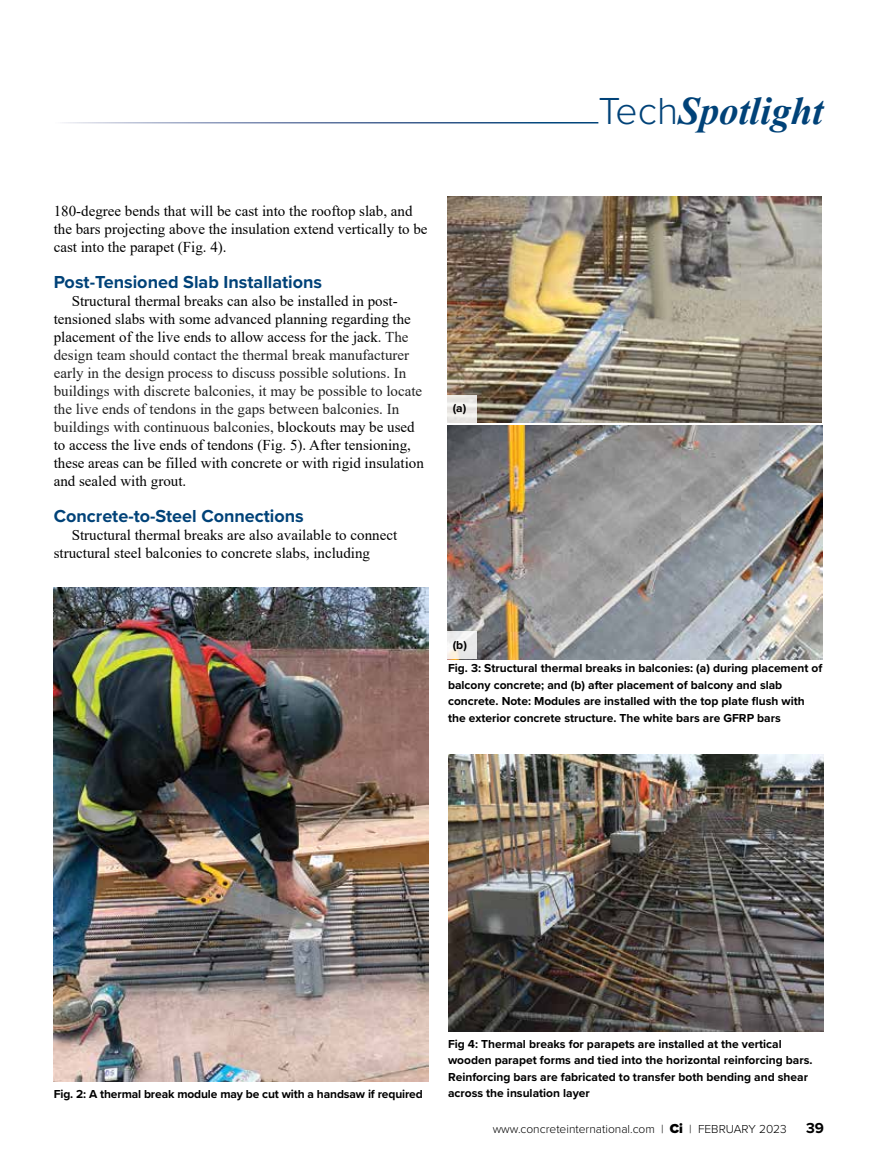
<style>
.page{position:relative;width:878px;height:1175px;background:#fff}
.page>*{position:absolute;margin:0;border:0;box-sizing:border-box;transform-origin:0 0}
.t1{font:italic 700 39px "Times New Roman";color:#004278}
.t2{font:700 18px "Proxima Nova";color:#004278}
.t3{font:15px/18px "Times New Roman";color:#000}
.t4{font:700 15px "Proxima Nova";color:#000}
.t5{font:700 12px/16.5px "Proxima Nova";color:#000}
.t6{font:300 12px "Proxima Nova";color:#000}
.s1{color:#212121}
.s2{font-family:"Proxima Nova";font-weight:300;font-style:normal}
.s3{font-weight:900;font-size:13.5px}
</style>
<div class="page">
<img style="left:54px;top:587px;width:374px;height:494px">
<img style="left:447px;top:196px;width:374px;height:226px">
<img style="left:447px;top:426px;width:375px;height:233px">
<img style="left:448px;top:755px;width:376px;height:276px">
<svg style="left:447px;top:395px;width:30px;height:27px"></svg>
<svg style="left:447px;top:631px;width:30px;height:28px"></svg>
<p class="t3" style="left:54px;top:201px;width:375px">180-degree bends that will be cast into the rooftop slab, and the bars projecting above the insulation extend vertically to be cast into the parapet (Fig. 4).</p>
<p class="t2" style="left:54px;top:268px;width:270px">Post-Tensioned Slab Installations</p>
<p class="t3" style="left:54px;top:291px;width:371px;text-indent:18px">Structural thermal breaks can also be installed in post&shy;tensioned slabs with some advanced planning regarding the placement of the live ends to allow access for the jack<span class="s1">. The design team should contact the thermal break manufacturer early in the design process to discuss possible solutions. In buildings with discrete balconies, it may be possible to locate the live ends of tendons in the gaps between balconies. In buildings with continuous balconies,</span> blockouts may be used to access the live ends of tendons (Fig. 5). After tensioning, these areas can be filled with concrete or with rigid insulation and sealed with grout.</p>
<p class="t2" style="left:54px;top:502px;width:252px">Concrete-to-Steel Connections</p>
<p class="t3" style="left:54px;top:525px;width:345px;text-indent:18px">Structural thermal breaks are also available to connect structural steel balconies to concrete slabs, including</p>
<p class="t5" style="left:452px;top:400px;width:15px">(a)</p>
<h1 class="t1" style="left:598px;top:83px;width:226px"><span class="s2">Tech</span>Spotlight</h1>
<p class="t5" style="left:452px;top:636px;width:16px">(b)</p>
<p class="t5" style="left:448px;top:660px;width:376px">Fig. 3: Structural thermal breaks in balconies: (a) during placement of balcony concrete; and (b) after placement of balcony and slab concrete. Note: Modules are installed with the top plate flush with the exterior concrete structure. The white bars are GFRP bars</p>
<p class="t5" style="left:54px;top:1085px;width:370px">Fig. 2: A thermal break module may be cut with a handsaw if required</p>
<p class="t5" style="left:448px;top:1035px;width:366px">Fig 4: Thermal breaks for parapets are installed at the vertical wooden parapet forms and tied into the horizontal reinforcing bars.<br>Reinforcing bars are fabricated to transfer both bending and shear across the insulation layer</p>
<p class="t6" style="left:492px;top:1119px;width:295px">www.concreteinternational.com | <span class="s3">Ci</span> | FEBRUARY 2023</p>
<p class="t4" style="left:806px;top:1116px;width:19px">39</p>
</div>
